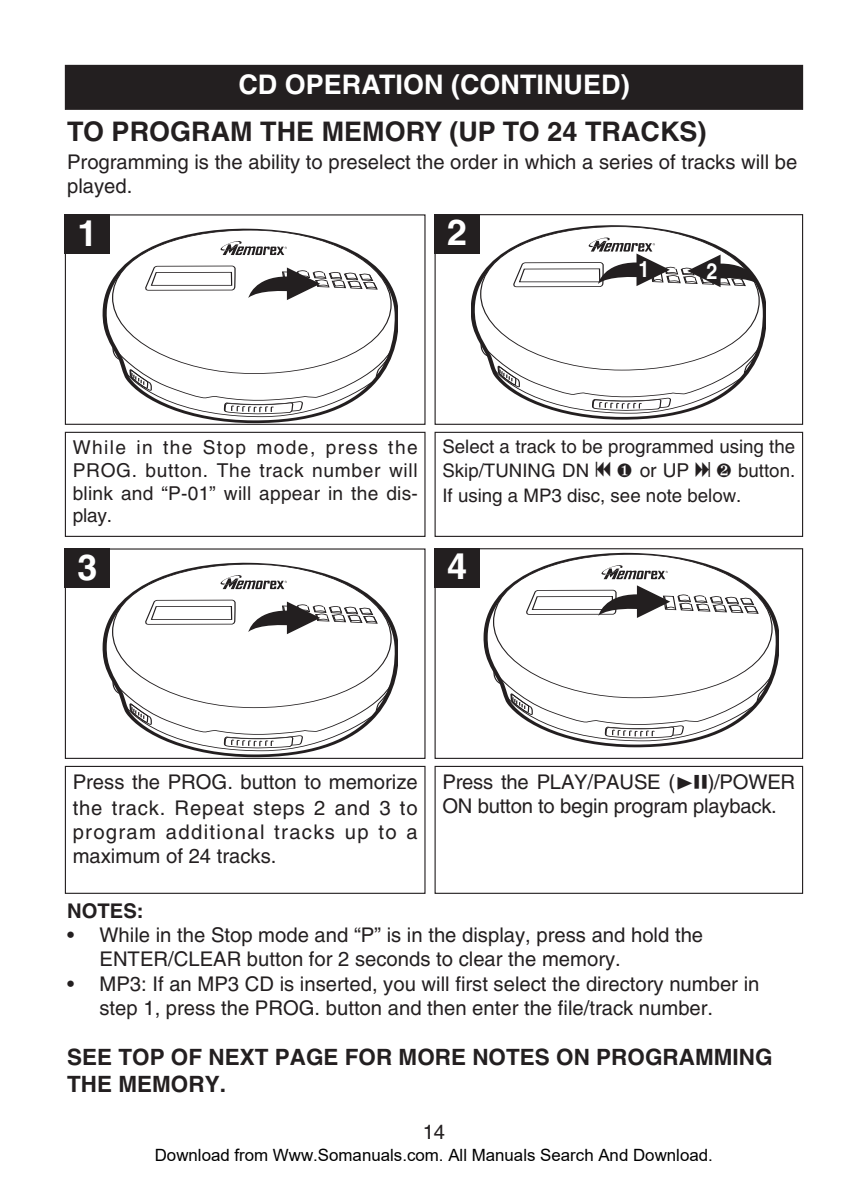
<style>
.page{position:relative;width:868px;height:1187px;background:#fff}
.page>*{position:absolute;margin:0;border:0;box-sizing:border-box;transform-origin:0 0}
.t1{font:700 36px "Helvetica";color:#fff}
.t2{font:700 27px "Helvetica";color:#231f20}
.t3{font:700 27px "Helvetica";color:#fff}
.t4{font:700 22.5px/27px "Helvetica";color:#231f20}
.t5{font:700 22.28px "Helvetica";color:#fff;scale:.89 1}
.t6{font:20.25px/24.3px "Helvetica";color:#231f20}
.t7{font:700 20.25px "Helvetica";color:#231f20}
.t8{font:19.12px/22.9px "Helvetica";letter-spacing:.015em;color:#231f20;text-align:justify}
.t9{font:18.68px/24.3px "Helvetica";color:#231f20;text-align:justify}
.t10{font:16.88px "Arial";color:#000}
.s1{font-family:"Treasure Chest";font-size:19.12px}
.s2{font-size:19.12px}
</style>
<div class="page">
<div style="left:65px;top:65px;width:737px;height:44px;background:#231f20"></div>
<div style="left:65px;top:65px;width:738px;height:45px;border:1px solid #231f20"></div>
<div style="left:65px;top:432px;width:360px;height:105px;border:1px solid #231f20"></div>
<svg style="left:103px;top:280px;width:295px;height:143px"></svg>
<svg style="left:112px;top:229px;width:283px;height:188px"></svg>
<div style="left:65px;top:214px;width:360px;height:211px;border:1px solid #231f20"></div>
<div style="left:65px;top:214px;width:45px;height:40px;background:#231f20"></div>
<div style="left:434px;top:432px;width:369px;height:105px;border:1px solid #231f20"></div>
<svg style="left:471px;top:225px;width:294px;height:195px"></svg>
<svg style="left:480px;top:226px;width:282px;height:188px"></svg>
<div style="left:434px;top:214px;width:369px;height:211px;border:1px solid #231f20"></div>
<div style="left:434px;top:214px;width:45px;height:39px;background:#231f20"></div>
<div style="left:65px;top:765px;width:360px;height:128px;border:1px solid #231f20"></div>
<svg style="left:103px;top:562px;width:295px;height:194px"></svg>
<svg style="left:112px;top:563px;width:283px;height:188px"></svg>
<div style="left:65px;top:548px;width:45px;height:40px;background:#231f20"></div>
<div style="left:434px;top:765px;width:369px;height:128px;border:1px solid #231f20"></div>
<svg style="left:484px;top:606px;width:294px;height:141px"></svg>
<svg style="left:492px;top:553px;width:283px;height:188px"></svg>
<div style="left:434px;top:548px;width:369px;height:210px;border:1px solid #231f20"></div>
<div style="left:434px;top:548px;width:45px;height:39px;background:#231f20"></div>
<h2 class="t3" style="left:238px;top:74px;width:392px">CD OPERATION (CONTINUED)</h2>
<h2 class="t2" style="left:67px;top:121px;width:641px">TO PROGRAM THE MEMORY (UP TO 24 TRACKS)</h2>
<p class="t6" style="left:67px;top:151px;width:731px">Programming is the ability to preselect the order in which a series of tracks will be played.</p>
<h1 class="t1" style="left:77px;top:218px;width:22px">1</h1>
<h1 class="t1" style="left:447px;top:218px;width:22px">2</h1>
<p class="t5" style="left:638px;top:260px;width:14px">1</p>
<p class="t5" style="left:706px;top:262px;width:14px">2</p>
<p class="t8" style="left:73px;top:437px;width:347px">While in the Stop mode, press the PROG. button. The track number will blink and “P-01” will appear in the dis&shy;play.</p>
<h1 class="t1" style="left:77px;top:552px;width:22px">3</h1>
<p class="t9" style="left:442px;top:436px;width:354px">Select a track to be programmed using the Skip/TUNING DN <span class="s1">o 1</span> <span class="s2">or UP</span> <span class="s1">n 2</span> button.<br>If using a MP3 disc, see note below.</p>
<h1 class="t1" style="left:447px;top:552px;width:22px">4</h1>
<p class="t6" style="left:73px;top:770px;width:346px;line-height:25px;text-align:justify">Press the PROG. button to memorize the track. Repeat steps 2 and 3 to program additional tracks up to a maximum of 24 tracks.</p>
<p class="t6" style="left:442px;top:771px;width:354px">Press the PLAY/PAUSE (<span class="s1">®p</span>)/POWER<br>ON button to begin program playback.</p>
<p class="t7" style="left:67px;top:902px;width:78px">NOTES:</p>
<p class="t6" style="left:99px;top:924px;width:605px;text-indent:-32px">• While in the Stop mode and “P” is in the display, press and hold the<br>ENTER/CLEAR button for 2 seconds to clear the memory.</p>
<p class="t6" style="left:99px;top:973px;width:661px;text-indent:-32px">• MP3: If an MP3 CD is inserted, you will first select the directory number in step 1, press the PROG. button and then enter the file/track number.</p>
<p class="t4" style="left:67px;top:1045px;width:706px">SEE TOP OF NEXT PAGE FOR MORE NOTES ON PROGRAMMING<br>THE MEMORY.</p>
<p class="t6" style="left:422px;top:1121px;width:24px">14</p>
<p class="t10" style="left:155px;top:1145px;width:559px">Download from Www.Somanuals.com. All Manuals Search And Download.</p>
</div>
